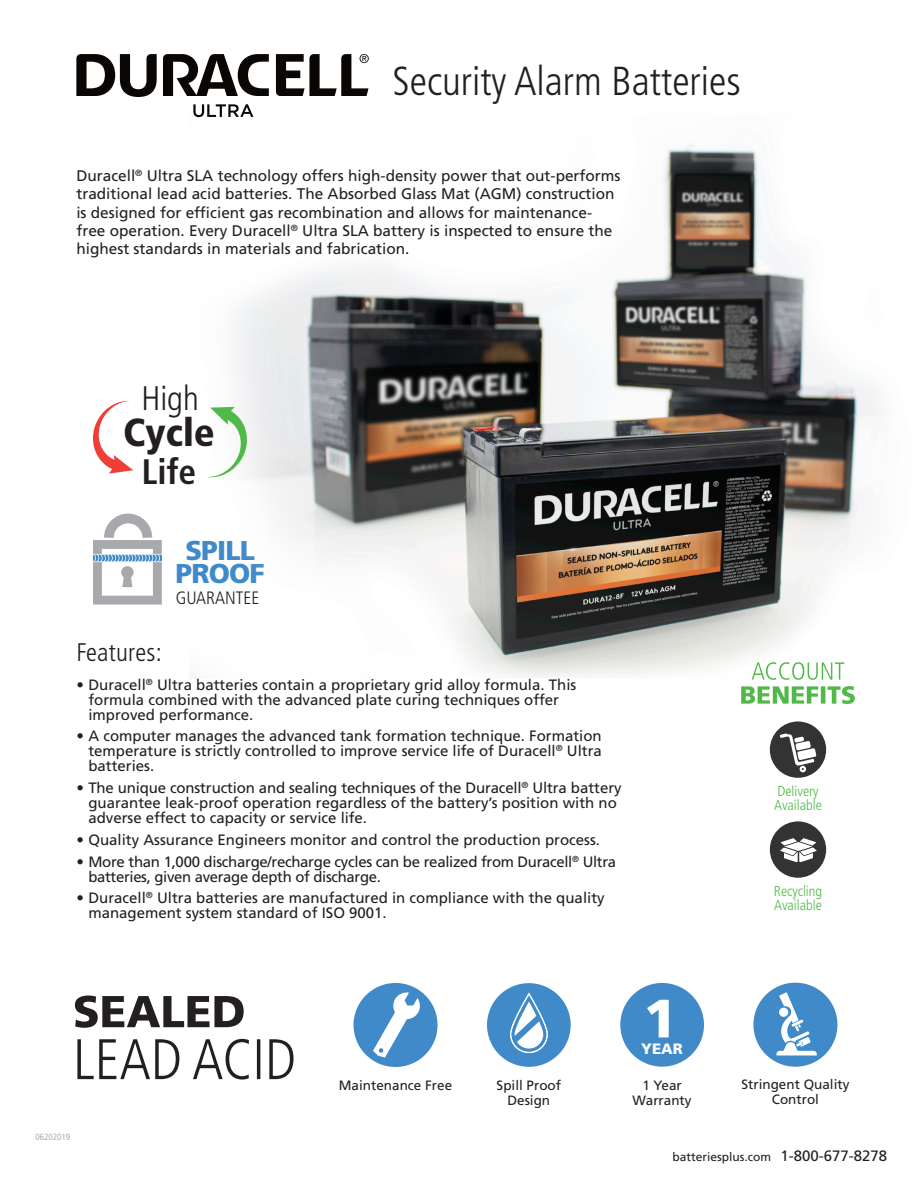
<style>
.page{position:relative;width:918px;height:1188px;background:#fff}
.page>*{position:absolute;margin:0;border:0;box-sizing:border-box;transform-origin:0 0}
.t1{font:900 54px "Frutiger LT Pro";color:#fff}
.t2{font:300 condensed 40.5px "Frutiger LT Pro";color:#231f20}
.t3{font:900 condensed 39px "Frutiger LT Pro";color:#231f20}
.t4{font:700 condensed 35.4px "Frutiger LT Pro";color:#231f20}
.t5{font:300 condensed 34.05px "Frutiger LT Pro";color:#231f20}
.t6{font:900 27.3px/22.8px "Frutiger LT Pro";letter-spacing:-.03em;color:#408ac9;text-align:center}
.t7{font:300 condensed 25.5px "Frutiger LT Pro";letter-spacing:.01em;color:#231f20}
.t8{font:300 condensed 18px "Frutiger LT Pro";color:#231f20}
.Body_Copy{font:15.3px/18.3px "Frutiger LT Pro";color:#231f20}
.Bullets{font:15px/15px "Frutiger LT Pro";color:#231f20}
.Bullets-2{font:15px/15px "Frutiger LT Pro";letter-spacing:-.02em;color:#231f20}
.t9{font:900 15px "Frutiger LT Pro";color:#fff}
.t10{font:300 condensed 14.4px "Frutiger LT Pro";color:#51b948}
.t11{font:13.5px "Frutiger LT Pro";color:#231f20}
.t12{font:12px "Frutiger LT Pro";color:#231f20}
.table_header{font:300 condensed 9px "Frutiger LT Pro";color:#939598}
</style>
<div class="page">
<svg style="left:93px;top:514px;width:69px;height:91px"></svg>
<img style="left:189px;top:116px;width:692px;height:562px">
<svg style="left:93px;top:401px;width:40px;height:73px"></svg>
<svg style="left:206px;top:407px;width:41px;height:70px"></svg>
<div style="left:354px;top:983px;width:84px;height:84px;background:#408ac9;border-radius:50%"></div>
<svg style="left:373px;top:992px;width:47px;height:66px"></svg>
<div style="left:487px;top:983px;width:84px;height:84px;background:#408ac9;border-radius:50%"></div>
<svg style="left:510px;top:993px;width:38px;height:60px"></svg>
<div style="left:753px;top:983px;width:84px;height:84px;background:#408ac9;border-radius:50%"></div>
<svg style="left:776px;top:992px;width:41px;height:64px"></svg>
<div style="left:779px;top:1008px;width:9px;height:9px;background:#fff;border-radius:50%"></div>
<div style="left:620px;top:983px;width:84px;height:84px;background:#408ac9;border-radius:50%"></div>
<svg style="left:77px;top:1039px;width:217px;height:41px"></svg>
<svg style="left:75px;top:996px;width:169px;height:32px"></svg>
<svg style="left:76px;top:54px;width:81px;height:43px"></svg>
<svg style="left:276px;top:54px;width:93px;height:42px"></svg>
<svg style="left:163px;top:54px;width:106px;height:42px"></svg>
<svg style="left:193px;top:104px;width:60px;height:13px"></svg>
<svg style="left:741px;top:686px;width:114px;height:18px"></svg>
<svg style="left:752px;top:662px;width:92px;height:18px"></svg>
<div style="left:770px;top:721px;width:56px;height:57px;background:#323333;border-radius:50%"></div>
<svg style="left:780px;top:733px;width:36px;height:39px"></svg>
<div style="left:770px;top:821px;width:56px;height:57px;background:#323333;border-radius:50%"></div>
<svg style="left:780px;top:838px;width:37px;height:24px"></svg>
<h1 class="t2" style="left:393px;top:58px;width:350px">Security Alarm Batteries</h1>
<p class="Body_Copy" style="left:76px;top:167px;width:546px">Duracell<sup>®</sup> Ultra SLA technology offers high-density power that out-performs traditional lead acid batteries. The Absorbed Glass Mat (AGM) construction is designed for efficient gas recombination and allows for maintenance&shy;free operation. Every Duracell<sup>®</sup> Ultra SLA battery is inspected to ensure the highest standards in materials and fabrication.</p>
<p class="t5" style="left:141px;top:379px;width:59px">High</p>
<p class="t3" style="left:123px;top:409px;width:93px">Cycle</p>
<p class="t4" style="left:142px;top:451px;width:56px">Life</p>
<p class="t6" style="left:176px;top:539px;width:91px">SPILL<br>PROOF</p>
<h2 class="t7" style="left:76px;top:638px;width:87px">Features:</h2>
<p class="t8" style="left:176px;top:587px;width:85px">GUARANTEE</p>
<p class="Bullets" style="left:88px;top:677px;width:489px;text-indent:-12px">• Duracell<sup>®</sup> Ultra batteries contain a proprietary grid alloy formula. This formula combined with the advanced plate curing techniques offer improved performance.</p>
<p class="Bullets" style="left:88px;top:729px;width:515px;text-align:justify;text-indent:-12px">• A computer manages the advanced tank formation technique. Formation temperature is strictly controlled to improve service life of Duracell<sup>®</sup> Ultra batteries.</p>
<p class="Bullets" style="left:88px;top:780px;width:535px;text-indent:-12px">• The unique construction and sealing techniques of the Duracell<sup>®</sup> Ultra battery guarantee leak-proof operation regardless of the battery’s position with no adverse effect to capacity or service life.</p>
<p class="Bullets" style="left:76px;top:832px;width:525px">• Quality Assurance Engineers monitor and control the production process.</p>
<p class="Bullets-2" style="left:88px;top:854px;width:529px;text-indent:-12px">• More than 1,000 discharge/recharge cycles can be realized from Duracell<sup>®</sup> Ultra batteries, given average depth of discharge.</p>
<p class="Bullets" style="left:88px;top:891px;width:518px;text-indent:-12px">• Duracell<sup>®</sup> Ultra batteries are manufactured in compliance with the quality management system standard of ISO 9001.</p>
<p class="t10" style="left:778px;top:783px;width:42px">Delivery</p>
<p class="t10" style="left:774px;top:797px;width:49px">Available</p>
<p class="t10" style="left:774px;top:883px;width:50px">Recycling</p>
<p class="t10" style="left:774px;top:897px;width:49px">Available</p>
<p class="table_header" style="left:36px;top:1132px;width:36px">06202019</p>
<p class="t11" style="left:339px;top:1077px;width:115px">Maintenance Free</p>
<p class="t11" style="left:497px;top:1077px;width:66px">Spill Proof</p>
<p class="t11" style="left:507px;top:1092px;width:44px">Design</p>
<p class="t1" style="left:644px;top:986px;width:35px">1</p>
<p class="t9" style="left:641px;top:1040px;width:43px">YEAR</p>
<p class="t11" style="left:642px;top:1077px;width:41px">1 Year</p>
<p class="t11" style="left:633px;top:1092px;width:61px">Warranty</p>
<p class="t11" style="left:741px;top:1077px;width:110px">Stringent Quality</p>
<p class="t11" style="left:772px;top:1092px;width:49px">Control</p>
<p class="t12" style="left:672px;top:1150px;width:100px">batteriesplus.com</p>
<p class="Bullets" style="left:781px;top:1148px;width:108px">1-800-677-8278</p>
</div>
